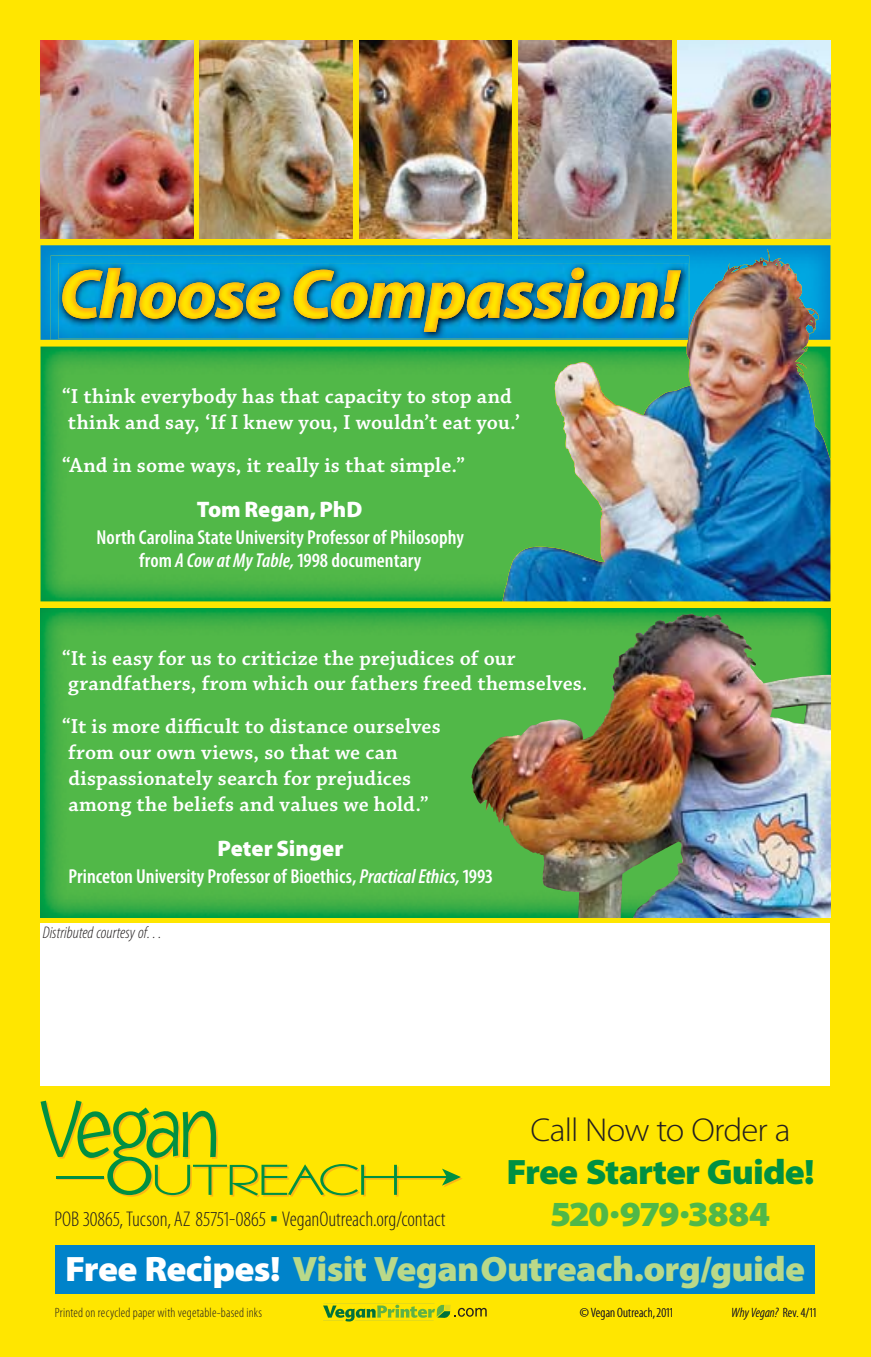
<style>
.page{position:relative;width:871px;height:1357px;background:#ffe600}
.page>*{position:absolute;margin:0;border:0;box-sizing:border-box;transform-origin:0 0}
.t1{font:900 35.55px "Myriad Pro";letter-spacing:-.02em;color:#b9d989;scale:1.05 1}
.t2{font:900 35.55px "Myriad Pro";letter-spacing:-.025em;color:#009042;scale:1.05 1}
.t3{font:900 35.55px "Myriad Pro";letter-spacing:-.015em;color:#50b848;scale:1.05 1}
.t4{font:300 33.3px "Myriad Pro";letter-spacing:-.025em;color:#231f20;scale:1.05 1}
.t5{font:900 22.5px "Myriad Pro";color:#fff}
.t6{font:600 21.38px/25.9px "Chaparral Pro";letter-spacing:.01em;color:#fff}
.t7{font:300 condensed 21.38px "Myriad Pro";color:#231f20}
.t8{font:600 condensed 20.25px/23.6px "Myriad Pro";letter-spacing:.005em;color:#fff;text-align:center}
.t9{font:italic 300 condensed 16.88px "Myriad Pro";letter-spacing:.005em;color:#231f20}
.t10{font:300 condensed 13.5px "Myriad Pro";letter-spacing:.015em;color:#231f20}
.t11{font:italic 300 condensed 13.5px "Myriad Pro";color:#231f20}
.s1{font-style:italic}
.s2{font-family:"Universal Newswith Comm Pi";font-weight:400;font-stretch:normal;color:#009042}
.s3{color:#fff}
.s4{font-style:normal}
</style>
<div class="page">
<div style="left:40px;top:924px;width:790px;height:162px;background:#fff"></div>
<svg style="left:41px;top:1100px;width:421px;height:97px"></svg>
<div style="left:56px;top:1245px;width:759px;height:48px;background:#0083ca"></div>
<svg style="left:323px;top:1303px;width:164px;height:18px"></svg>
<img style="left:40px;top:245px;width:790px;height:95px">
<img style="left:40px;top:40px;width:153px;height:198px">
<img style="left:200px;top:40px;width:152px;height:198px">
<img style="left:359px;top:40px;width:153px;height:198px">
<img style="left:678px;top:40px;width:152px;height:198px">
<img style="left:518px;top:40px;width:153px;height:198px">
<img style="left:40px;top:346px;width:462px;height:255px">
<img style="left:40px;top:608px;width:790px;height:309px">
<img style="left:502px;top:249px;width:328px;height:352px">
<img style="left:471px;top:631px;width:359px;height:286px">
<img style="left:51px;top:255px;width:638px;height:85px">
<img style="left:58px;top:263px;width:630px;height:76px">
<img style="left:424px;top:319px;width:41px;height:13px">
<img style="left:583px;top:318px;width:36px;height:1px">
<img style="left:334px;top:318px;width:90px;height:1px">
<img style="left:294px;top:318px;width:40px;height:1px">
<img style="left:246px;top:318px;width:34px;height:1px">
<img style="left:139px;top:318px;width:37px;height:1px">
<img style="left:62px;top:270px;width:41px;height:49px">
<img style="left:99px;top:268px;width:582px;height:50px">
<p class="t6" style="left:62px;top:385px;width:460px">“I think everybody has that capacity to stop and think and say, ‘If I knew you, I wouldn’t eat you.’</p>
<p class="t6" style="left:62px;top:454px;width:405px">“And in some ways, it really is that simple.”</p>
<p class="t5" style="left:197px;top:500px;width:167px">Tom Regan, PhD</p>
<p class="t8" style="left:97px;top:527px;width:369px">North Carolina State University Professor of Philosophy from <span class="s1">A Cow at My Table,</span> 1998 documentary</p>
<p class="t6" style="left:68px;top:646px;width:521px;text-indent:-6px">“It is easy for us to criticize the prejudices of our grandfathers, from which our fathers freed themselves.</p>
<p class="t6" style="left:62px;top:715px;width:380px">“It is more difficult to distance ourselves from our own views, so that we can dispassionately search for prejudices among the beliefs and values we hold.”</p>
<p class="t5" style="left:218px;top:840px;width:127px">Peter Singer</p>
<p class="t8" style="left:68px;top:866px;width:423px">Princeton University Professor of Bioethics, <span class="s1">Practical Ethics,</span> 1993</p>
<p class="t9" style="left:43px;top:926px;width:122px">Distributed courtesy of…</p>
<h2 class="t4" style="left:530px;top:1110px;width:249px">Call Now to Order a</h2>
<h1 class="t2" style="left:507px;top:1158px;width:295px">Free Starter Guide!</h1>
<h1 class="t3" style="left:551px;top:1200px;width:210px">520.979.3884</h1>
<p class="t7" style="left:54px;top:1211px;width:393px">POB 30865, Tucson, AZ 85751-0865 <span class="s2">▪</span> VeganOutreach.org/contact</p>
<h1 class="t1" style="left:65px;top:1256px;width:706px"><span class="s3">Free Recipes!</span> Visit VeganOutreach.org/guide</h1>
<p class="t10" style="left:55px;top:1307px;width:209px">Printed on recycled paper with vegetable-based inks</p>
<p class="t10" style="left:580px;top:1307px;width:95px">© Vegan Outreach, 2011</p>
<p class="t11" style="left:731px;top:1307px;width:86px">Why Vegan? <span class="s4">Rev. 4/11</span></p>
</div>
